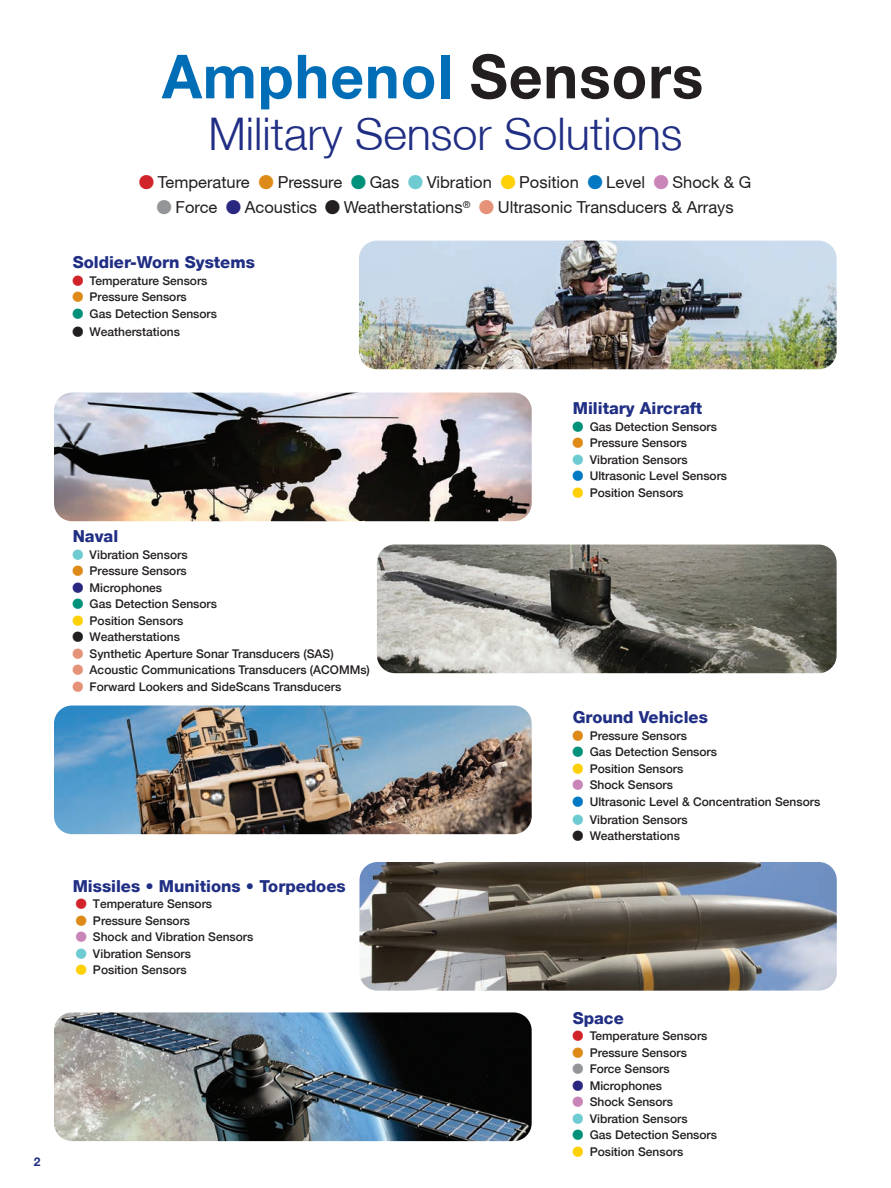
<style>
.page{position:relative;width:891px;height:1188px;background:#fff}
.page>*{position:absolute;margin:0;border:0;box-sizing:border-box;transform-origin:0 0}
.t1{font:300 45px "Helvetica Neue";color:#202e84}
.t2{font:16.5px "Helvetica Neue";color:#231f20}
.t3{font:800 16.5px "Helvetica Neue";color:#202e84}
.t4{font:500 12px/16.5px "Helvetica Neue";color:#231f20}
.t5{font:700 12px "Helvetica Neue";color:#202e84}
</style>
<div class="page">
<svg style="left:162px;top:55px;width:91px;height:43px"></svg>
<svg style="left:261px;top:66px;width:31px;height:43px"></svg>
<svg style="left:298px;top:55px;width:28px;height:43px"></svg>
<svg style="left:332px;top:66px;width:30px;height:33px"></svg>
<svg style="left:368px;top:66px;width:29px;height:32px"></svg>
<svg style="left:403px;top:66px;width:31px;height:33px"></svg>
<div style="left:441px;top:55px;width:8px;height:43px;background:#006eb6"></div>
<svg style="left:471px;top:54px;width:70px;height:45px"></svg>
<svg style="left:547px;top:66px;width:28px;height:32px"></svg>
<svg style="left:581px;top:66px;width:64px;height:33px"></svg>
<svg style="left:652px;top:66px;width:50px;height:33px"></svg>
<img style="left:359px;top:241px;width:478px;height:128px">
<img style="left:54px;top:706px;width:478px;height:128px">
<img style="left:54px;top:393px;width:478px;height:128px">
<img style="left:359px;top:862px;width:478px;height:129px">
<img style="left:377px;top:545px;width:460px;height:128px">
<img style="left:54px;top:1012px;width:478px;height:129px">
<p class="t5" style="left:34px;top:1154px;width:8px">2</p>
<h1 class="t1" style="left:208px;top:107px;width:476px">Military Sensor Solutions</h1>
<h2 class="t2" style="left:158px;top:172px;width:94px">Temperature</h2>
<h2 class="t2" style="left:278px;top:172px;width:66px">Pressure</h2>
<h2 class="t2" style="left:370px;top:172px;width:31px">Gas</h2>
<h2 class="t2" style="left:427px;top:172px;width:67px">Vibration</h2>
<h2 class="t2" style="left:519px;top:172px;width:61px">Position</h2>
<h2 class="t2" style="left:606px;top:172px;width:40px">Level</h2>
<h2 class="t2" style="left:673px;top:172px;width:80px">Shock &amp; G</h2>
<h2 class="t2" style="left:176px;top:197px;width:43px">Force</h2>
<h2 class="t2" style="left:245px;top:197px;width:74px">Acoustics</h2>
<h2 class="t2" style="left:344px;top:197px;width:128px">Weatherstations<sup>®</sup></h2>
<h2 class="t2" style="left:498px;top:197px;width:237px">Ultrasonic Transducers &amp; Arrays</h2>
<h2 class="t3" style="left:73px;top:253px;width:184px">Soldier-Worn Systems</h2>
<p class="t4" style="left:90px;top:272px;width:129px">Temperature Sensors<br>Pressure Sensors<br>Gas Detection Sensors</p>
<p class="t4" style="left:90px;top:323px;width:92px">Weatherstations</p>
<h2 class="t3" style="left:73px;top:527px;width:47px">Naval</h2>
<p class="t4" style="left:90px;top:546px;width:282px">Vibration Sensors<br>Pressure Sensors<br>Microphones<br>Gas Detection Sensors<br>Position Sensors<br>Weatherstations<br>Synthetic Aperture Sonar Transducers (SAS)<br>Acoustic Communications Transducers (ACOMMs)<br>Forward Lookers and SideScans Transducers</p>
<h2 class="t3" style="left:73px;top:876px;width:274px">Missiles • Munitions • Torpedoes</h2>
<p class="t4" style="left:93px;top:896px;width:162px">Temperature Sensors<br>Pressure Sensors<br>Shock and Vibration Sensors<br>Vibration Sensors<br>Position Sensors</p>
<h2 class="t3" style="left:573px;top:399px;width:131px">Military Aircraft</h2>
<p class="t4" style="left:590px;top:418px;width:139px">Gas Detection Sensors<br>Pressure Sensors<br>Vibration Sensors<br>Ultrasonic Level Sensors<br>Position Sensors</p>
<h2 class="t3" style="left:573px;top:708px;width:137px">Ground Vehicles</h2>
<p class="t4" style="left:590px;top:727px;width:232px">Pressure Sensors<br>Gas Detection Sensors<br>Position Sensors<br>Shock Sensors<br>Ultrasonic Level &amp; Concentration Sensors</p>
<p class="t4" style="left:590px;top:811px;width:99px">Vibration Sensors<br>Weatherstations</p>
<h2 class="t3" style="left:573px;top:1008px;width:53px">Space</h2>
<p class="t4" style="left:590px;top:1028px;width:129px">Temperature Sensors<br>Pressure Sensors<br>Force Sensors<br>Microphones<br>Shock Sensors<br>Vibration Sensors<br>Gas Detection Sensors<br>Position Sensors</p>
</div>
